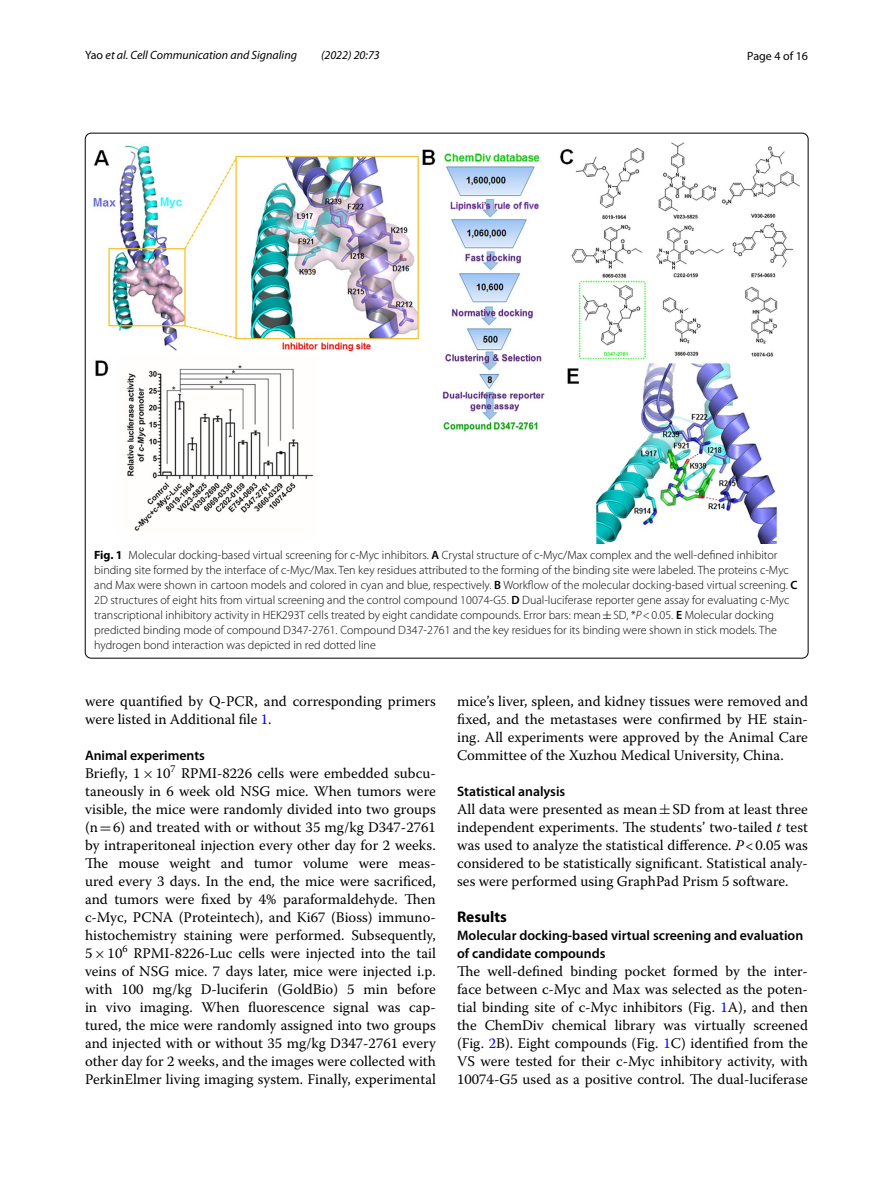
<style>
.page{position:relative;width:893px;height:1187px;background:#fff}
.page>*{position:absolute;margin:0;border:0;box-sizing:border-box;transform-origin:0 0}
.t1{font:700 15.45px "Myriad Pro";color:#000}
.t2{font:14.7px/18px "Warnock Pro";color:#000;text-align:justify}
.t3{font:600 13.8px/18px "Myriad Pro";color:#000}
.t4{font:300 12px/15px "Myriad Pro";color:#000}
.t5{font:italic 12px "Myriad Pro";color:#000}
.t6{font:12px "Myriad Pro";color:#000}
.s1{font-style:normal}
.s2{font-weight:700}
.s3{font-weight:600}
.s4{font-family:"MTSY";font-weight:400}
.s5{font-style:italic}
.s6{color:#00f}
.s7{font-family:"MTSY"}
</style>
<div class="page">
<img style="left:94px;top:142px;width:706px;height:401px">
<p class="t5" style="left:85px;top:48px;width:213px"><span class="s1">Yao</span> et al. Cell Communication and Signaling</p>
<p class="t5" style="left:321px;top:48px;width:60px">(2022) 20:73</p>
<p class="t6" style="left:747px;top:48px;width:62px">Page 4 of 16</p>
<p class="t4" style="left:94px;top:547px;width:705px"><span class="s2">Fig. 1</span> Molecular docking-based virtual screening for c-Myc inhibitors. <span class="s3">A</span> Crystal structure of c-Myc/Max complex and the well-defined inhibitor binding site formed by the interface of c-Myc/Max. Ten key residues attributed to the forming of the binding site were labeled. The proteins c-Myc and Max were shown in cartoon models and colored in cyan and blue, respectively. <span class="s3">B</span> Workflow of the molecular docking-based virtual screening. <span class="s3">C </span>2D structures of eight hits from virtual screening and the control compound 10074-G5. <span class="s3">D</span> Dual-luciferase reporter gene assay for evaluating c-Myc transcriptional inhibitory activity in HEK293T cells treated by eight candidate compounds. Error bars: mean<span class="s4">±</span>SD, *<span class="s5">P</span>&lt;0.05. <span class="s3">E</span> Molecular docking predicted binding mode of compound D347-2761. Compound D347-2761 and the key residues for its binding were shown in stick models. The hydrogen bond interaction was depicted in red dotted line</p>
<p class="t2" style="left:85px;top:691px;width:352px">were quantified by Q-PCR, and corresponding primers were listed in Additional file <span class="s6">1</span>.</p>
<p class="t3" style="left:85px;top:745px;width:121px">Animal experiments</p>
<p class="t2" style="left:85px;top:763px;width:352px">Briefly, 1<span class="s7">×</span> -10<sup>7</sup> RPMI-8226 cells were embedded subcu&shy;taneously in 6 week old NSG mice. When tumors were visible, the mice were randomly divided into two groups (n<span class="s7">=</span>6) and treated with or without 35 mg/kg D347-2761 by intraperitoneal injection every other day for 2 weeks.<br>The mouse weight and tumor volume were meas&shy;ured every 3 days. In the end, the mice were sacrificed, and tumors were fixed by 4% paraformaldehyde. Then c-Myc, PCNA (Proteintech), and Ki67 (Bioss) immuno&shy;histochemistry staining were performed. Subsequently, 5<span class="s7">×</span> -10<sup>6</sup> RPMI-8226-Luc cells were injected into the tail veins of NSG mice. 7 days later, mice were injected i.p. with 100 mg/kg D-luciferin (GoldBio) 5 min before in vivo imaging. When fluorescence signal was cap&shy;tured, the mice were randomly assigned into two groups and injected with or without 35 mg/kg D347-2761 every other day for 2 weeks, and the images were collected with PerkinElmer living imaging system. Finally, experimental</p>
<p class="t2" style="left:457px;top:691px;width:352px">mice’s liver, spleen, and kidney tissues were removed and fixed, and the metastases were confirmed by HE stain&shy;ing. All experiments were approved by the Animal Care Committee of the Xuzhou Medical University, China.</p>
<p class="t3" style="left:457px;top:781px;width:110px">Statistical analysis</p>
<p class="t2" style="left:457px;top:799px;width:352px">All data were presented as mean<span class="s7">±</span>SD from at least three independent experiments. The students’ two-tailed <span class="s5">t</span> test was used to analyze the statistical difference. <span class="s5">P</span>&lt;0.05 was considered to be statistically significant. Statistical analy&shy;ses were performed using GraphPad Prism 5 software.</p>
<p class="t1" style="left:457px;top:906px;width:51px">Results</p>
<p class="t3" style="left:457px;top:925px;width:348px">Molecular docking‑based virtual screening and evaluation of candidate compounds</p>
<p class="t2" style="left:457px;top:961px;width:352px">The well-defined binding pocket formed by the inter&shy;face between c-Myc and Max was selected as the poten&shy;tial binding site of c-Myc inhibitors (Fig. <span class="s6">1</span>A), and then the ChemDiv chemical library was virtually screened (Fig. <span class="s6">2</span>B). Eight compounds (Fig. <span class="s6">1</span>C) identified from the VS were tested for their c-Myc inhibitory activity, with 10074-G5 used as a positive control. The dual-luciferase</p>
</div>
